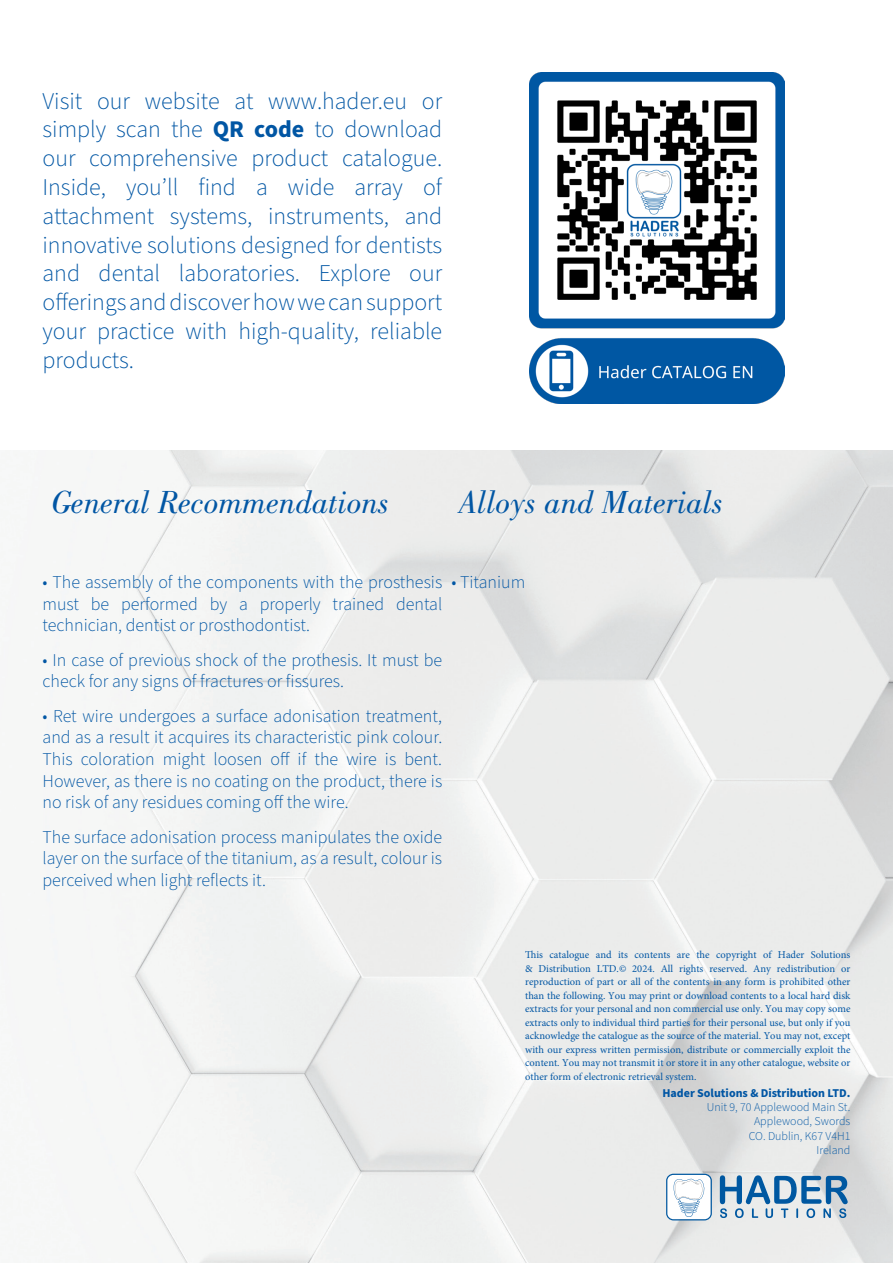
<style>
.page{position:relative;width:893px;height:1263px;background:#fff}
.page>*{position:absolute;margin:0;border:0;box-sizing:border-box;transform-origin:0 0}
.Subtitle{font:italic 33px "Bodoni Std";color:#0156a4}
.t1{font:300 24px/28.8px "Source Sans Pro";color:#0156a4;text-align:justify}
.t2{font:300 18px/21.6px "Source Sans Pro";color:#0156a4;text-align:justify}
.adress{font:300 12px/14.4px "Source Sans Pro";color:#0156a4;text-align:right}
.t3{font:10.5px/13.5px "Minion Pro";color:#0156a4;text-align:justify}
.s1{font-weight:700}
</style>
<div class="page">
<img style="left:2px;top:451px;width:891px;height:812px">
<svg style="left:720px;top:1175px;width:128px;height:43px"></svg>
<svg style="left:666px;top:1174px;width:46px;height:46px"></svg>
<img style="left:529px;top:72px;width:255px;height:331px">
<p class="t1" style="left:43px;top:87px;width:401px">Visit our website at www.hader.eu or simply scan the <span class="s1">QR code</span> to download our comprehensive product catalogue.<br>Inside, you’ll find a wide array of attachment systems, instruments, and innovative solutions designed for dentists and dental laboratories. Explore our offerings and discover how we can support your practice with high-quality, reliable products.</p>
<p class="Subtitle" style="left:51px;top:484px;width:340px">General Recommendations</p>
<p class="Subtitle" style="left:459px;top:484px;width:265px">Alloys and Materials</p>
<p class="t2" style="left:43px;top:572px;width:401px">• The assembly of the components with the prosthesis must be performed by a properly trained dental technician, dentist or prosthodontist.</p>
<p class="t2" style="left:43px;top:650px;width:401px">• In case of previous shock of the prothesis. It must be check for any signs of fractures or fissures.</p>
<p class="t2" style="left:43px;top:706px;width:401px">• Ret wire undergoes a surface adonisation treatment, and as a result it acquires its characteristic pink colour.<br>This coloration might loosen off if the wire is bent.<br>However, as there is no coating on the product, there is no risk of any residues coming off the wire.</p>
<p class="t2" style="left:43px;top:826px;width:401px">The surface adonisation process manipulates the oxide layer on the surface of the titanium, as a result, colour is perceived when light reflects it.</p>
<p class="t2" style="left:451px;top:572px;width:75px">• Titanium</p>
<p class="t3" style="left:525px;top:948px;width:327px">This catalogue and its contents are the copyright of Hader Solutions &amp; Distribution LTD.© 2024. All rights reserved. Any redistribution or reproduction of part or all of the contents in any form is prohibited other than the following. You may print or download contents to a local hard disk extracts for your personal and non commercial use only. You may copy some extracts only to individual third parties for their personal use, but only if you acknowledge the catalogue as the source of the material. You may not, except with our express written permission, distribute or commercially exploit the content. You may not transmit it or store it in any other catalogue, website or other form of electronic retrieval system.</p>
<p class="adress" style="left:662px;top:1086px;width:190px"><span class="s1">Hader Solutions &amp; Distribution LTD.<br></span>Unit 9, 70 Applewood Main St.<br>Applewood, Swords<br>CO. Dublin, K67 V4H1<br>Ireland</p>
</div>
